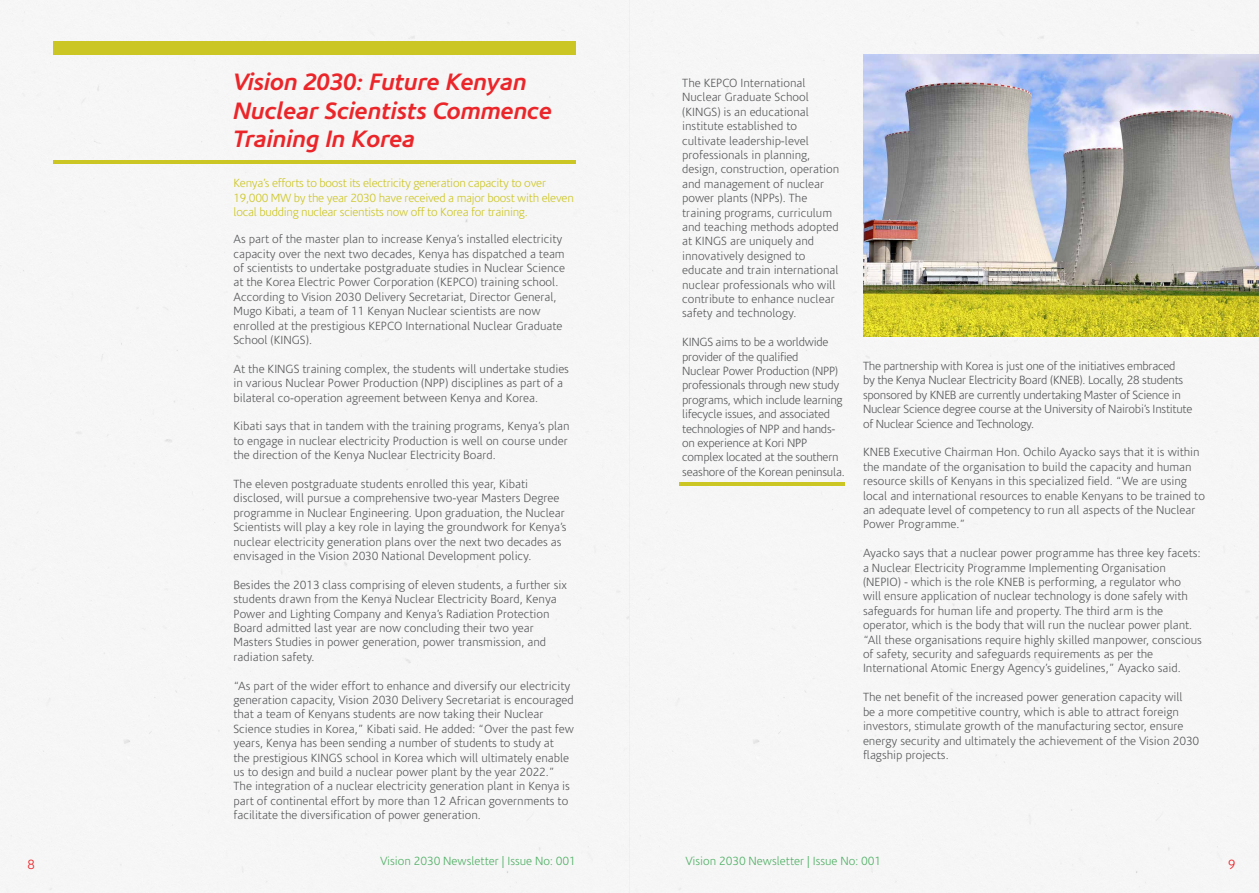
<style>
.page{position:relative;width:1259px;height:893px;background:#fff}
.page>*{position:absolute;margin:0;border:0;box-sizing:border-box;transform-origin:0 0}
.t1{font:italic 700 24px/28.8px "Corisande";color:#eb262a}
.t2{font:300 13.5px "Corisande";color:#eb262a}
.t3{font:300 12px/14.4px "Corisande";color:#58595b}
.t4{font:300 12px/14.4px "Corisande";letter-spacing:-.02em;color:#58595b}
.t5{font:300 12px/14.4px "Corisande";letter-spacing:-.02em;color:#ccc625}
.t6{font:300 12px "Corisande";color:#4faf64}
</style>
<div class="page">
<div style="left:0;top:0;width:1258px;height:893px;background:#f6f6f6"></div>
<div style="left:53px;top:41px;width:522px;height:13px;background:#ccc625"></div>
<hr style="left:53px;top:161px;width:522px;height:3px;background:#ccc625">
<img style="left:863px;top:54px;width:395px;height:282px">
<hr style="left:679px;top:482px;width:166px;height:4px;background:#ccc625">
<h1 class="t1" style="left:233px;top:68px;width:320px">Vision 2030: Future Kenyan<br>Nuclear Scientists Commence<br>Training In Korea</h1>
<p class="t5" style="left:233px;top:176px;width:342px">Kenya’s efforts to boost its electricity generation capacity to over<br>19,000 MW by the year 2030 have received a major boost with eleven local budding nuclear scientists now off to Korea for training.</p>
<p class="t3" style="left:233px;top:232px;width:333px">As part of the master plan to increase Kenya’s installed electricity capacity over the next two decades, Kenya has dispatched a team of scientists to undertake postgraduate studies in Nuclear Science at the Korea Electric Power Corporation (KEPCO) training school.<br>According to Vision 2030 Delivery Secretariat, Director General, Mugo Kibati, a team of 11 Kenyan Nuclear scientists are now enrolled at the prestigious KEPCO International Nuclear Graduate School (KINGS).</p>
<p class="t3" style="left:233px;top:362px;width:337px">At the KINGS training complex, the students will undertake studies in various Nuclear Power Production (NPP) disciplines as part of a bilateral co-operation agreement between Kenya and Korea.</p>
<p class="t3" style="left:233px;top:419px;width:338px">Kibati says that in tandem with the training programs, Kenya’s plan to engage in nuclear electricity Production is well on course under the direction of the Kenya Nuclear Electricity Board.</p>
<p class="t3" style="left:233px;top:477px;width:335px">The eleven postgraduate students enrolled this year, Kibati disclosed, will pursue a comprehensive two-year Masters Degree programme in Nuclear Engineering. Upon graduation, the Nuclear Scientists will play a key role in laying the groundwork for Kenya’s nuclear electricity generation plans over the next two decades as envisaged in the Vision 2030 National Development policy.</p>
<p class="t3" style="left:233px;top:578px;width:335px">Besides the 2013 class comprising of eleven students, a further six students drawn from the Kenya Nuclear Electricity Board, Kenya Power and Lighting Company and Kenya’s Radiation Protection Board admitted last year are now concluding their two year Masters Studies in power generation, power transmission, and radiation safety.</p>
<p class="t3" style="left:233px;top:679px;width:342px">“As part of the wider effort to enhance and diversify our electricity generation capacity, Vision 2030 Delivery Secretariat is encouraged that a team of Kenyans students are now taking their Nuclear Science studies in Korea,” Kibati said. He added: “Over the past few years, Kenya has been sending a number of students to study at<br>the prestigious KINGS school in Korea which will ultimately enable us to design and build a nuclear power plant by the year 2022.” The integration of a nuclear electricity generation plant in Kenya is part of continental effort by more than 12 African governments to facilitate the diversification of power generation.</p>
<p class="t3" style="left:682px;top:76px;width:158px">The KEPCO International<br>Nuclear Graduate School (KINGS) is an educational institute established to cultivate leadership-level professionals in planning, design, construction, operation and management of nuclear power plants (NPPs). The training programs, curriculum and teaching methods adopted at KINGS are uniquely and innovatively designed to educate and train international nuclear professionals who will contribute to enhance nuclear safety and technology.</p>
<p class="t4" style="left:682px;top:335px;width:164px">KINGS aims to be a worldwide provider of the qualified<br>Nuclear Power Production (NPP) professionals through new study programs, which include learning lifecycle issues, and associated technologies of NPP and hands&shy;on experience at Kori NPP complex located at the southern seashore of the Korean peninsula.</p>
<p class="t4" style="left:863px;top:359px;width:331px">The partnership with Korea is just one of the initiatives embraced<br>by the Kenya Nuclear Electricity Board (KNEB). Locally, 28 students sponsored by KNEB are currently undertaking Master of Science in Nuclear Science degree course at the University of Nairobi’s Institute of Nuclear Science and Technology.</p>
<p class="t3" style="left:863px;top:446px;width:343px">KNEB Executive Chairman Hon. Ochilo Ayacko says that it is within the mandate of the organisation to build the capacity and human resource skills of Kenyans in this specialized field. “We are using local and international resources to enable Kenyans to be trained to an adequate level of competency to run all aspects of the Nuclear Power Programme.”</p>
<p class="t3" style="left:863px;top:546px;width:340px">Ayacko says that a nuclear power programme has three key facets: a Nuclear Electricity Programme Implementing Organisation (NEPIO) - which is the role KNEB is performing, a regulator who will ensure application of nuclear technology is done safely with safeguards for human life and property. The third arm is the operator, which is the body that will run the nuclear power plant. “All these organisations require highly skilled manpower, conscious of safety, security and safeguards requirements as per the International Atomic Energy Agency’s guidelines,” Ayacko said.</p>
<p class="t3" style="left:863px;top:690px;width:338px">The net benefit of the increased power generation capacity will<br>be a more competitive country, which is able to attract foreign investors, stimulate growth of the manufacturing sector, ensure energy security and ultimately the achievement of the Vision 2030 flagship projects.</p>
<p class="t2" style="left:28px;top:857px;width:9px">8</p>
<p class="t6" style="left:380px;top:855px;width:197px">Vision 2030 Newsletter | Issue No: 001</p>
<p class="t6" style="left:685px;top:855px;width:197px">Vision 2030 Newsletter | Issue No: 001</p>
<p class="t2" style="left:1228px;top:857px;width:9px">9</p>
</div>
